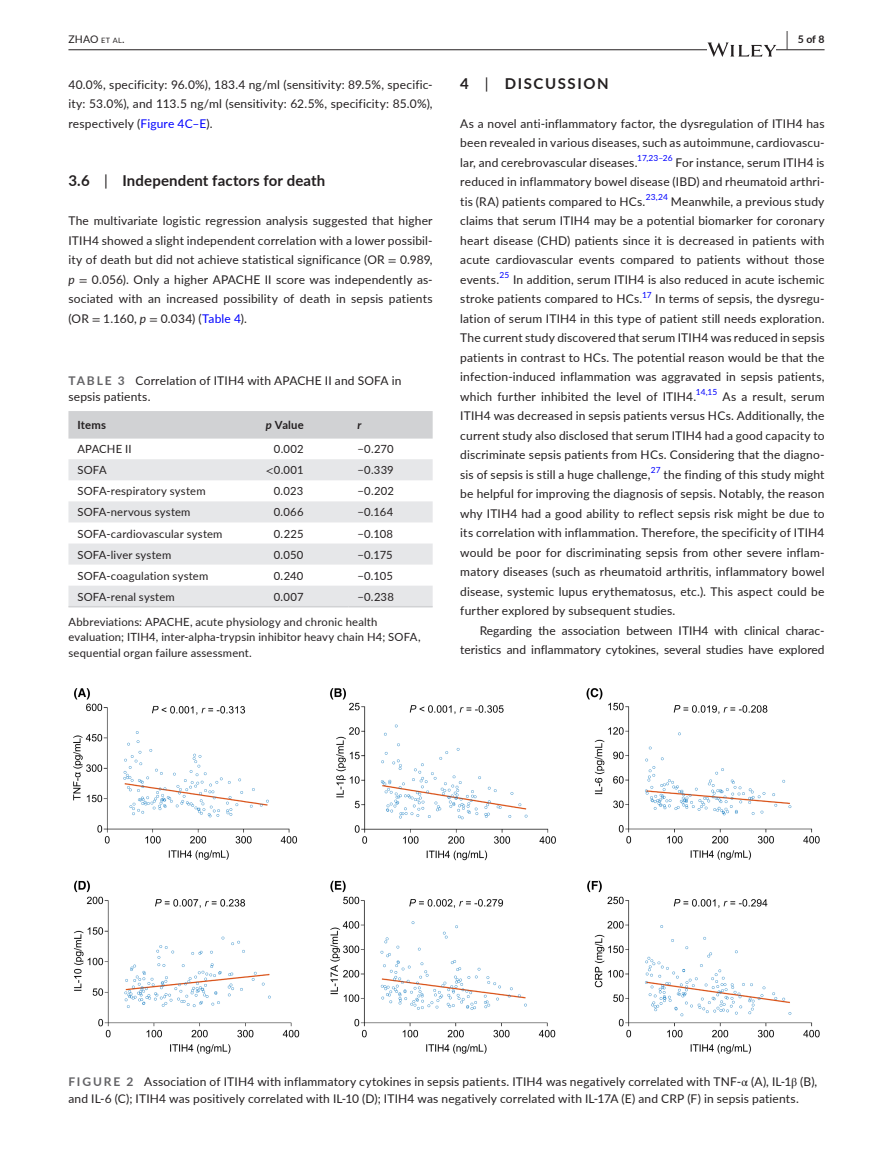
<style>
.page{position:relative;width:893px;height:1174px;background:#fff}
.page>*{position:absolute;margin:0;border:0;box-sizing:border-box;transform-origin:0 0}
.t1{font:700 15px "Lato";letter-spacing:.01em;color:#231f20}
.t2{font:700 15px "Lato";letter-spacing:.11em;color:#231f20}
.t3{font:12px/19.5px "Lato";letter-spacing:.015em;color:#231f20;text-align:justify}
.t4{font:11.25px/15.8px "Lato";letter-spacing:.015em;color:#231f20}
.t5{font:700 11.25px "Lato";letter-spacing:.02em;color:#231f20}
.t6{font:italic 700 11.25px "Lato";color:#231f20}
.t7{font:10.5px "Lato";color:#231f20}
.t8{font:700 10.5px "Lato";color:#231f20}
.t9{font:8.4px "Lato";color:#00f}
.s1{font-size:7.35px}
.s2{font-size:19.5px}
.s3{color:#00f}
.s4{font-weight:400}
.s5{font-family:"STIX"}
.s6{font-style:italic}
.s7{font-weight:700;color:#636366}
</style>
<div class="page">
<hr style="left:68px;top:49px;width:756px;height:1px;background:#231f20">
<svg style="left:707px;top:42px;width:69px;height:15px"></svg>
<div style="left:68px;top:411px;width:365px;height:27px;background:#d1d2d4"></div>
<svg style="left:68px;top:459px;width:365px;height:147px;fill:#e6e7e9"></svg>
<hr style="left:68px;top:606px;width:189px;height:1px;background:#d1d2d4">
<hr style="left:257px;top:606px;width:91px;height:1px;background:#d1d2d4">
<hr style="left:348px;top:606px;width:85px;height:1px;background:#d1d2d4">
<img style="left:73px;top:688px;width:747px;height:366px">
<p class="t7" style="left:68px;top:31px;width:58px">ZHAO <span class="s1">et al</span>.</p>
<p class="t8" style="left:786px;top:31px;width:40px"><span class="s2">|</span> 5 of 8</p>
<p class="t3" style="left:68px;top:74px;width:366px">40.0%, specificity: 96.0%), 183.4 ng/ml (sensitivity: 89.5%, specific&shy;ity: 53.0%), and 113.5 ng/ml (sensitivity: 62.5%, specificity: 85.0%), respectively (<span class="s3">Figure 4C–E</span>).</p>
<p class="t2" style="left:460px;top:72px;width:150px">4 <span class="s4">|</span> DISCUSSION</p>
<p class="t3" style="left:460px;top:113px;width:366px">As a novel anti-inflammatory factor, the dysregulation of ITIH4 has been revealed in various diseases, such as autoimmune, cardiovascu&shy;lar, and cerebrovascular diseases.</p>
<p class="t9" style="left:637px;top:152px;width:37px">17,23–26</p>
<p class="t3" style="left:460px;top:152px;width:366px;text-indent:215px">For instance, serum ITIH4 is reduced in inflammatory bowel disease (IBD) and rheumatoid arthri&shy;tis (RA) patients compared to HCs.</p>
<p class="t1" style="left:68px;top:170px;width:258px">3.6 <span class="s4">|</span> Independent factors for death</p>
<p class="t3" style="left:68px;top:210px;width:366px">The multivariate logistic regression analysis suggested that higher ITIH4 showed a slight independent correlation with a lower possibil&shy;ity of death but did not achieve statistical significance (OR <span class="s5">=</span> 0.989, <span class="s6">p</span> <span class="s5">=</span> 0.056). Only a higher APACHE II score was independently as&shy;sociated with an increased possibility of death in sepsis patients (OR <span class="s5">=</span> 1.160, <span class="s6">p</span> <span class="s5">=</span> 0.034) (<span class="s3">Table 4</span>).</p>
<p class="t9" style="left:646px;top:191px;width:24px">23,24</p>
<p class="t3" style="left:460px;top:191px;width:366px;text-indent:211px">Meanwhile, a previous study claims that serum ITIH4 may be a potential biomarker for coronary heart disease (CHD) patients since it is decreased in patients with acute cardiovascular events compared to patients without those events.</p>
<p class="t9" style="left:500px;top:269px;width:11px">25</p>
<p class="t3" style="left:460px;top:269px;width:366px;text-indent:53px">In addition, serum ITIH4 is also reduced in acute ischemic stroke patients compared to HCs.</p>
<p class="t9" style="left:642px;top:289px;width:11px">17</p>
<p class="t3" style="left:460px;top:288px;width:366px;text-indent:195px">In terms of sepsis, the dysregu&shy;lation of serum ITIH4 in this type of patient still needs exploration.<br>The current study discovered that serum ITIH4 was reduced in sepsis patients in contrast to HCs. The potential reason would be that the infection-induced inflammation was aggravated in sepsis patients, which further inhibited the level of ITIH4.</p>
<p class="t3" style="left:68px;top:372px;width:335px;line-height:16.5px"><span class="s7">TABLE 3</span> Correlation of ITIH4 with APACHE II and SOFA in sepsis patients.</p>
<p class="t5" style="left:77px;top:417px;width:30px">Items</p>
<p class="t5" style="left:266px;top:417px;width:39px"><span class="s6">p</span> Value</p>
<p class="t6" style="left:357px;top:417px;width:5px">r</p>
<p class="t4" style="left:77px;top:441px;width:56px">APACHE II</p>
<p class="t4" style="left:274px;top:441px;width:31px">0.002</p>
<p class="t4" style="left:357px;top:441px;width:38px">−0.270</p>
<p class="t4" style="left:77px;top:462px;width:31px">SOFA</p>
<p class="t4" style="left:266px;top:462px;width:39px"><span class="s5">&lt;</span>0.001</p>
<p class="t4" style="left:357px;top:462px;width:38px">−0.339</p>
<p class="t4" style="left:77px;top:483px;width:130px">SOFA-respiratory system</p>
<p class="t4" style="left:274px;top:483px;width:31px">0.023</p>
<p class="t4" style="left:357px;top:483px;width:38px">−0.202</p>
<p class="t4" style="left:77px;top:504px;width:115px">SOFA-nervous system</p>
<p class="t4" style="left:274px;top:504px;width:31px">0.066</p>
<p class="t4" style="left:357px;top:504px;width:37px">−0.164</p>
<p class="t4" style="left:77px;top:525px;width:147px">SOFA-cardiovascular system</p>
<p class="t4" style="left:274px;top:525px;width:31px">0.225</p>
<p class="t4" style="left:357px;top:525px;width:37px">−0.108</p>
<p class="t4" style="left:77px;top:546px;width:95px">SOFA-liver system</p>
<p class="t4" style="left:274px;top:546px;width:31px">0.050</p>
<p class="t4" style="left:357px;top:546px;width:37px">−0.175</p>
<p class="t4" style="left:77px;top:567px;width:132px">SOFA-coagulation system</p>
<p class="t4" style="left:274px;top:567px;width:31px">0.240</p>
<p class="t4" style="left:357px;top:567px;width:37px">−0.105</p>
<p class="t4" style="left:77px;top:588px;width:99px">SOFA-renal system</p>
<p class="t4" style="left:274px;top:588px;width:31px">0.007</p>
<p class="t4" style="left:357px;top:588px;width:38px">−0.238</p>
<p class="t4" style="left:68px;top:613px;width:354px">Abbreviations: APACHE, acute physiology and chronic health evaluation; ITIH4, inter-alpha-trypsin inhibitor heavy chain H4; SOFA, sequential organ failure assessment.</p>
<p class="t9" style="left:696px;top:386px;width:23px">14,15</p>
<p class="t3" style="left:460px;top:386px;width:366px;text-indent:262px">As a result, serum ITIH4 was decreased in sepsis patients versus HCs. Additionally, the current study also disclosed that serum ITIH4 had a good capacity to discriminate sepsis patients from HCs. Considering that the diagno&shy;sis of sepsis is still a huge challenge,</p>
<p class="t9" style="left:651px;top:464px;width:11px">27</p>
<p class="t3" style="left:460px;top:464px;width:366px;text-indent:203px">the finding of this study might be helpful for improving the diagnosis of sepsis. Notably, the reason why ITIH4 had a good ability to reflect sepsis risk might be due to its correlation with inflammation. Therefore, the specificity of ITIH4 would be poor for discriminating sepsis from other severe inflam&shy;matory diseases (such as rheumatoid arthritis, inflammatory bowel disease, systemic lupus erythematosus, etc.). This aspect could be further explored by subsequent studies.</p>
<p class="t3" style="left:460px;top:620px;width:366px;text-align:right">Regarding the association between ITIH4 with clinical charac&shy;teristics and inflammatory cytokines, several studies have explored</p>
<p class="t3" style="left:68px;top:1073px;width:750px;line-height:16.5px"><span class="s7">FIGURE 2</span> Association of ITIH4 with inflammatory cytokines in sepsis patients. ITIH4 was negatively correlated with TNF-<span class="s5">α</span> (A), IL-1<span class="s5">β</span> (B), and IL-6 (C); ITIH4 was positively correlated with IL-10 (D); ITIH4 was negatively correlated with IL-17A (E) and CRP (F) in sepsis patients.</p>
</div>
